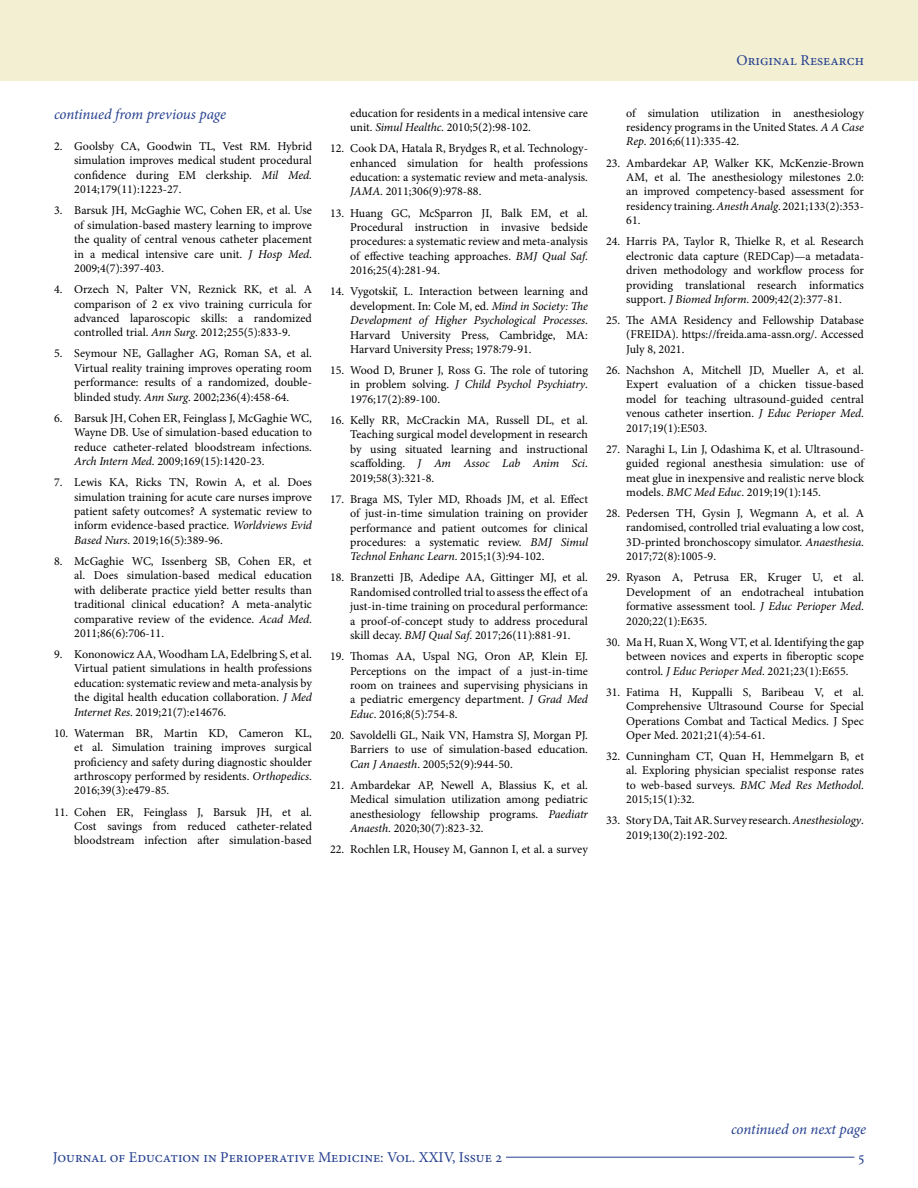
<style>
.page{position:relative;width:918px;height:1188px;background:#fff}
.page>*{position:absolute;margin:0;border:0;box-sizing:border-box;transform-origin:0 0}
.t1{font:15px "Minion Pro";color:#25408f}
.t2{font:italic 15px "Minion Pro";letter-spacing:-.01em;color:#25408f}
.t3{font:12px/14.4px "Minion Pro";color:#000;text-align:justify}
.s1{font-style:italic}
.s2{font-family:"Times New Roman"}
</style>
<div class="page">
<hr style="left:506px;top:1157px;width:348px;height:1px;background:#25408f">
<div style="left:0;top:0;width:918px;height:81px;background:#f3efd2"></div>
<p class="t2" style="left:54px;top:104px;width:174px">continued from previous page</p>
<p class="t3" style="left:74px;top:139px;width:239px;text-indent:-20px">2. Goolsby CA, Goodwin TL, Vest RM. Hybrid simulation improves medical student procedural confidence during EM clerkship. <span class="s1">Mil Med.<br></span>2014;179(11):1223-27.</p>
<p class="t3" style="left:74px;top:203px;width:239px;text-indent:-20px">3. Barsuk JH, McGaghie WC, Cohen ER, et al. Use of simulation-based mastery learning to improve the quality of central venous catheter placement in a medical intensive care unit. <span class="s1">J Hosp Med</span>.<br>2009;4(7):397-403.</p>
<p class="t3" style="left:74px;top:282px;width:239px;text-indent:-20px">4. Orzech N, Palter VN, Reznick RK, et al. A comparison of 2 ex vivo training curricula for advanced laparoscopic skills: a randomized controlled trial. <span class="s1">Ann Surg</span>. 2012;255(5):833-9.</p>
<p class="t3" style="left:74px;top:347px;width:239px;text-indent:-20px">5. Seymour NE, Gallagher AG, Roman SA, et al.<br>Virtual reality training improves operating room performance: results of a randomized, double&shy;blinded study. <span class="s1">Ann Surg</span>. 2002;236(4):458-64.</p>
<p class="t3" style="left:74px;top:411px;width:239px;text-indent:-20px">6. Barsuk JH, Cohen ER, Feinglass J, McGaghie WC, Wayne DB. Use of simulation-based education to reduce catheter-related bloodstream infections.<br><span class="s1">Arch Intern Med</span>. 2009;169(15):1420-23.</p>
<p class="t3" style="left:74px;top:475px;width:239px;text-indent:-20px">7. Lewis KA, Ricks TN, Rowin A, et al. Does simulation training for acute care nurses improve patient safety outcomes? A systematic review to inform evidence-based practice. <span class="s1">Worldviews Evid Based Nurs</span>. 2019;16(5):389-96.</p>
<p class="t3" style="left:74px;top:554px;width:239px;text-indent:-20px">8. McGaghie WC, Issenberg SB, Cohen ER, et al. Does simulation-based medical education with deliberate practice yield better results than traditional clinical education? A meta-analytic comparative review of the evidence. <span class="s1">Acad Med</span>.<br>2011;86(6):706-11.</p>
<p class="t3" style="left:74px;top:647px;width:239px;text-indent:-20px">9. Kononowicz AA, Woodham LA, Edelbring S, et al.<br>Virtual patient simulations in health professions education: systematic review and meta-analysis by the digital health education collaboration. <span class="s1">J Med Internet Res</span>. 2019;21(7):e14676.</p>
<p class="t3" style="left:74px;top:726px;width:239px;text-indent:-20px">10. Waterman BR, Martin KD, Cameron KL, et al. Simulation training improves surgical proficiency and safety during diagnostic shoulder arthroscopy performed by residents. <span class="s1">Orthopedics</span>.<br>2016;39(3):e479-85.</p>
<p class="t3" style="left:74px;top:805px;width:239px;text-indent:-20px">11. Cohen ER, Feinglass J, Barsuk JH, et al.<br>Cost savings from reduced catheter-related bloodstream infection after simulation-based</p>
<p class="t3" style="left:350px;top:106px;width:239px">education for residents in a medical intensive care unit. <span class="s1">Simul Healthc</span>. 2010;5(2):98-102.</p>
<p class="t3" style="left:350px;top:141px;width:239px;text-indent:-20px">12. Cook DA, Hatala R, Brydges R, et al. Technology&shy;enhanced simulation for health professions education: a systematic review and meta-analysis.<br><span class="s1">JAMA</span>. 2011;306(9):978-88.</p>
<p class="t3" style="left:350px;top:206px;width:239px;text-indent:-20px">13. Huang GC, McSparron JI, Balk EM, et al.<br>Procedural instruction in invasive bedside procedures: a systematic review and meta-analysis of effective teaching approaches. <span class="s1">BMJ Qual Saf</span>.<br>2016;25(4):281-94.</p>
<p class="t3" style="left:350px;top:284px;width:239px;text-indent:-20px">14. Vygotskii<span class="s2">̆</span>, L. Interaction between learning and development. In: Cole M, ed. <span class="s1">Mind in Society: The Development of Higher Psychological Processes</span>.<br>Harvard University Press, Cambridge, MA:<br>Harvard University Press; 1978:79-91.</p>
<p class="t3" style="left:350px;top:363px;width:239px;text-indent:-20px">15. Wood D, Bruner J, Ross G. The role of tutoring in problem solving. <span class="s1">J Child Psychol Psychiatry</span>.<br>1976;17(2):89-100.</p>
<p class="t3" style="left:350px;top:413px;width:239px;text-indent:-20px">16. Kelly RR, McCrackin MA, Russell DL, et al.<br>Teaching surgical model development in research by using situated learning and instructional scaffolding. <span class="s1">J Am Assoc Lab Anim Sci</span>.<br>2019;58(3):321-8.</p>
<p class="t3" style="left:350px;top:492px;width:239px;text-indent:-20px">17. Braga MS, Tyler MD, Rhoads JM, et al. Effect of just-in-time simulation training on provider performance and patient outcomes for clinical procedures: a systematic review. <span class="s1">BMJ Simul Technol Enhanc Learn</span>. 2015;1(3):94-102.</p>
<p class="t3" style="left:350px;top:571px;width:239px;text-indent:-20px">18. Branzetti JB, Adedipe AA, Gittinger MJ, et al.<br>Randomised controlled trial to assess the effect of a just-in-time training on procedural performance: a proof-of-concept study to address procedural skill decay. <span class="s1">BMJ Qual Saf</span>. 2017;26(11):881-91.</p>
<p class="t3" style="left:350px;top:649px;width:239px;text-indent:-20px">19. Thomas AA, Uspal NG, Oron AP, Klein EJ.<br>Perceptions on the impact of a just-in-time room on trainees and supervising physicians in a pediatric emergency department. <span class="s1">J Grad Med Educ</span>. 2016;8(5):754-8.</p>
<p class="t3" style="left:350px;top:728px;width:239px;text-indent:-20px">20. Savoldelli GL, Naik VN, Hamstra SJ, Morgan PJ.<br>Barriers to use of simulation-based education.<br><span class="s1">Can J Anaesth</span>. 2005;52(9):944-50.</p>
<p class="t3" style="left:350px;top:778px;width:239px;text-indent:-20px">21. Ambardekar AP, Newell A, Blassius K, et al.<br>Medical simulation utilization among pediatric anesthesiology fellowship programs. <span class="s1">Paediatr Anaesth</span>. 2020;30(7):823-32.</p>
<p class="t3" style="left:330px;top:842px;width:260px">22. Rochlen LR, Housey M, Gannon I, et al. a survey</p>
<p class="t1" style="left:737px;top:50px;width:129px">Original Research</p>
<p class="t3" style="left:626px;top:106px;width:239px">of simulation utilization in anesthesiology residency programs in the United States. <span class="s1">A A Case Rep</span>. 2016;6(11):335-42.</p>
<p class="t3" style="left:626px;top:156px;width:239px;text-indent:-20px">23. Ambardekar AP, Walker KK, McKenzie-Brown AM, et al. The anesthesiology milestones 2.0: an improved competency-based assessment for residency training. <span class="s1">Anesth Analg</span>. 2021;133(2):353- 61.</p>
<p class="t3" style="left:626px;top:234px;width:239px;text-indent:-20px">24. Harris PA, Taylor R, Thielke R, et al. Research electronic data capture (REDCap)—a metadata&shy;driven methodology and workflow process for providing translational research informatics support. <span class="s1">J Biomed Inform</span>. 2009;42(2):377-81.</p>
<p class="t3" style="left:626px;top:313px;width:239px;text-indent:-20px">25. The AMA Residency and Fellowship Database (FREIDA). https://freida.ama-assn.org/. Accessed July 8, 2021.</p>
<p class="t3" style="left:626px;top:363px;width:239px;text-indent:-20px">26. Nachshon A, Mitchell JD, Mueller A, et al.<br>Expert evaluation of a chicken tissue-based model for teaching ultrasound-guided central venous catheter insertion. <span class="s1">J Educ Perioper Med</span>.<br>2017;19(1):E503.</p>
<p class="t3" style="left:626px;top:442px;width:240px;text-indent:-20px">27. Naraghi L, Lin J, Odashima K, et al. Ultrasound&shy;guided regional anesthesia simulation: use of meat glue in inexpensive and realistic nerve block models. <span class="s1">BMC Med Educ</span>. 2019;19(1):145.</p>
<p class="t3" style="left:626px;top:506px;width:239px;text-indent:-20px">28. Pedersen TH, Gysin J, Wegmann A, et al. A randomised, controlled trial evaluating a low cost, 3D-printed bronchoscopy simulator. <span class="s1">Anaesthesia</span>.<br>2017;72(8):1005-9.</p>
<p class="t3" style="left:626px;top:570px;width:239px;text-indent:-20px">29. Ryason A, Petrusa ER, Kruger U, et al.<br>Development of an endotracheal intubation formative assessment tool. <span class="s1">J Educ Perioper Med</span>.<br>2020;22(1):E635.</p>
<p class="t3" style="left:626px;top:635px;width:239px;text-indent:-20px">30. Ma H, Ruan X, Wong VT, et al. Identifying the gap between novices and experts in fiberoptic scope control. <span class="s1">J Educ Perioper Med</span>. 2021;23(1):E655.</p>
<p class="t3" style="left:626px;top:685px;width:239px;text-indent:-20px">31. Fatima H, Kuppalli S, Baribeau V, et al.<br>Comprehensive Ultrasound Course for Special Operations Combat and Tactical Medics. J Spec Oper Med. 2021;21(4):54-61.</p>
<p class="t3" style="left:626px;top:749px;width:239px;text-indent:-20px">32. Cunningham CT, Quan H, Hemmelgarn B, et al. Exploring physician specialist response rates to web-based surveys. <span class="s1">BMC Med Res Methodol</span>.<br>2015;15(1):32.</p>
<p class="t3" style="left:626px;top:813px;width:239px;text-indent:-20px">33. Story DA, Tait AR. Survey research. <span class="s1">Anesthesiology</span>.<br>2019;130(2):192-202.</p>
<p class="t2" style="left:731px;top:1119px;width:137px">continued on next page</p>
<p class="t1" style="left:53px;top:1147px;width:451px">Journal of Education in Perioperative Medicine: Vol. XXIV, Issue 2</p>
<p class="t1" style="left:858px;top:1147px;width:9px">5</p>
</div>
